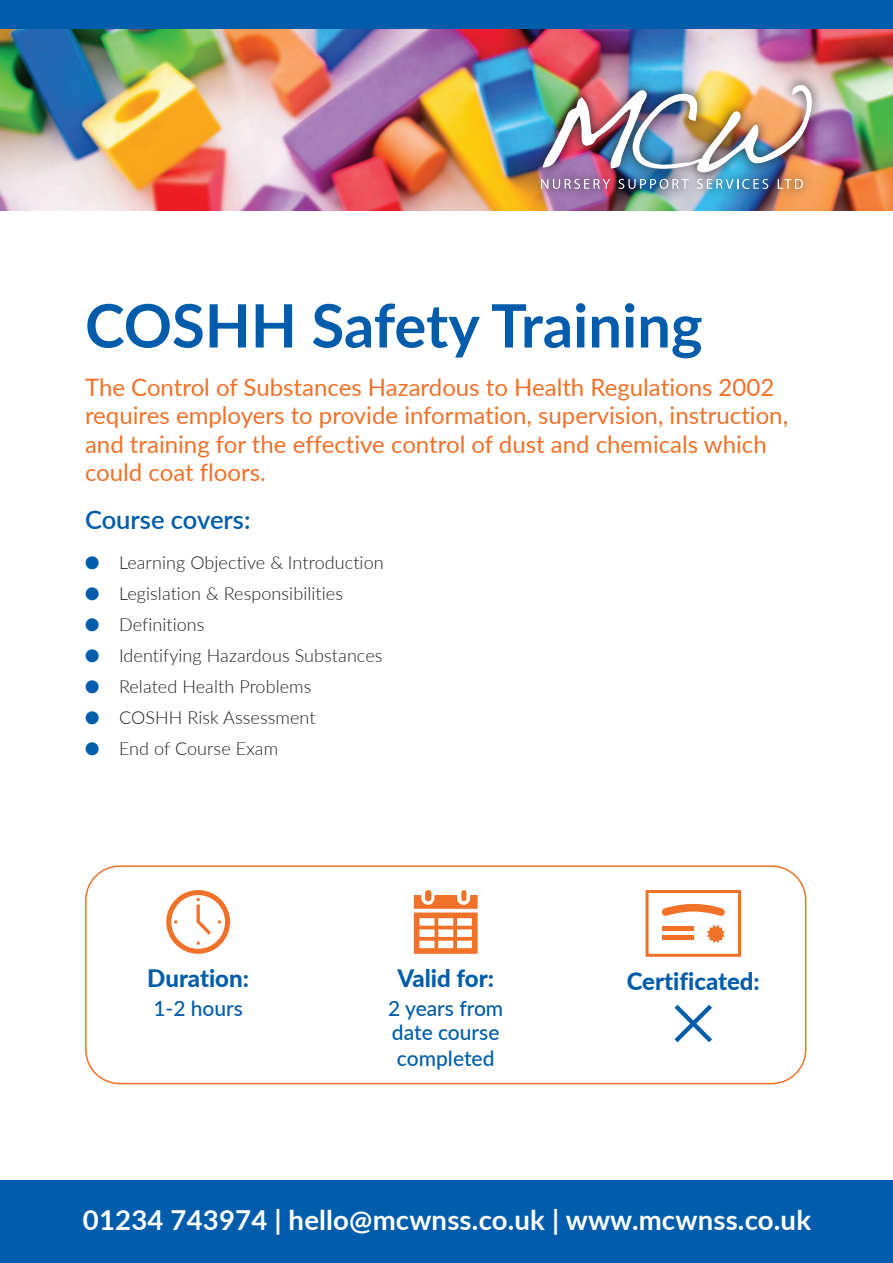
<style>
.page{position:relative;width:893px;height:1263px;background:#fff}
.page>*{position:absolute;margin:0;border:0;box-sizing:border-box;transform-origin:0 0}
.PAGE_HEADING{font:700 59.85px "Lato";color:#015dab}
.t1{font:700 27.6px "Lato";letter-spacing:.005em;color:#fff}
.SUBHEADING{font:600 25.5px "Lato";color:#015dab}
.INTRO{font:24px/28.5px "Lato";color:#f27128}
.ICON_HEADINGS{font:800 24px "Lato";color:#015dab}
.ICON_TEXT{font:500 21px/24.6px "Lato";color:#015dab}
.t2{font:300 18px "Lato";letter-spacing:.005em;color:#231f20}
.s1{color:#015dab}
</style>
<div class="page">
<img style="left:0;top:29px;width:893px;height:181px">
<div style="left:0;top:1180px;width:893px;height:83px;background:#015dab"></div>
<div style="left:0;top:0;width:893px;height:29px;background:#015dab"></div>
<img style="left:529px;top:74px;width:295px;height:127px">
<img style="left:543px;top:85px;width:269px;height:87px">
<svg style="left:541px;top:179px;width:69px;height:10px"></svg>
<svg style="left:618px;top:179px;width:71px;height:10px"></svg>
<svg style="left:697px;top:179px;width:71px;height:10px"></svg>
<svg style="left:778px;top:179px;width:25px;height:10px"></svg>
<div style="left:85px;top:865px;width:721px;height:219px;border:2px solid #f27128;border-radius:34px"></div>
<svg style="left:166px;top:890px;width:64px;height:64px"></svg>
<div style="left:425px;top:890px;width:6px;height:11px;background:#f27128;border-radius:3px"></div>
<div style="left:461px;top:890px;width:5px;height:11px;background:#f27128;border-radius:3px"></div>
<svg style="left:414px;top:895px;width:64px;height:59px"></svg>
<div style="left:645px;top:890px;width:96px;height:67px;border:3px solid #f27128"></div>
<div style="left:662px;top:926px;width:31px;height:5px;background:#f27128"></div>
<div style="left:662px;top:935px;width:31px;height:5px;background:#f27128"></div>
<svg style="left:661px;top:904px;width:64px;height:12px"></svg>
<svg style="left:707px;top:925px;width:18px;height:18px"></svg>
<p class="PAGE_HEADING" style="left:85px;top:282px;width:619px">COSHH Safety Training</p>
<p class="INTRO" style="left:85px;top:372px;width:705px">The Control of Substances Hazardous to Health Regulations 2002 requires employers to provide information, supervision, instruction, and training for the effective control of dust and chemicals which could coat floors.</p>
<p class="SUBHEADING" style="left:85px;top:501px;width:167px">Course covers:</p>
<p class="t2" style="left:85px;top:550px;width:300px"><span class="s1">●</span> Learning Objective &amp; Introduction</p>
<p class="t2" style="left:85px;top:581px;width:260px"><span class="s1">●</span> Legislation &amp; Responsibilities</p>
<p class="t2" style="left:85px;top:612px;width:121px"><span class="s1">●</span> Definitions</p>
<p class="t2" style="left:85px;top:643px;width:299px"><span class="s1">●</span> Identifying Hazardous Substances</p>
<p class="t2" style="left:85px;top:674px;width:228px"><span class="s1">●</span> Related Health Problems</p>
<p class="t2" style="left:85px;top:705px;width:232px"><span class="s1">●</span> COSHH Risk Assessment</p>
<p class="t2" style="left:85px;top:736px;width:195px"><span class="s1">●</span> End of Course Exam</p>
<p class="ICON_HEADINGS" style="left:147px;top:960px;width:103px">Duration:</p>
<p class="ICON_TEXT" style="left:153px;top:995px;width:91px">1-2 hours</p>
<p class="ICON_HEADINGS" style="left:397px;top:960px;width:98px">Valid for:</p>
<p class="ICON_TEXT" style="left:388px;top:995px;width:117px">2 years from date course completed</p>
<p class="ICON_HEADINGS" style="left:627px;top:963px;width:135px">Certificated:</p>
<p class="t1" style="left:83px;top:1200px;width:730px">01234 743974 | hello@mcwnss.co.uk | www.mcwnss.co.uk</p>
</div>
